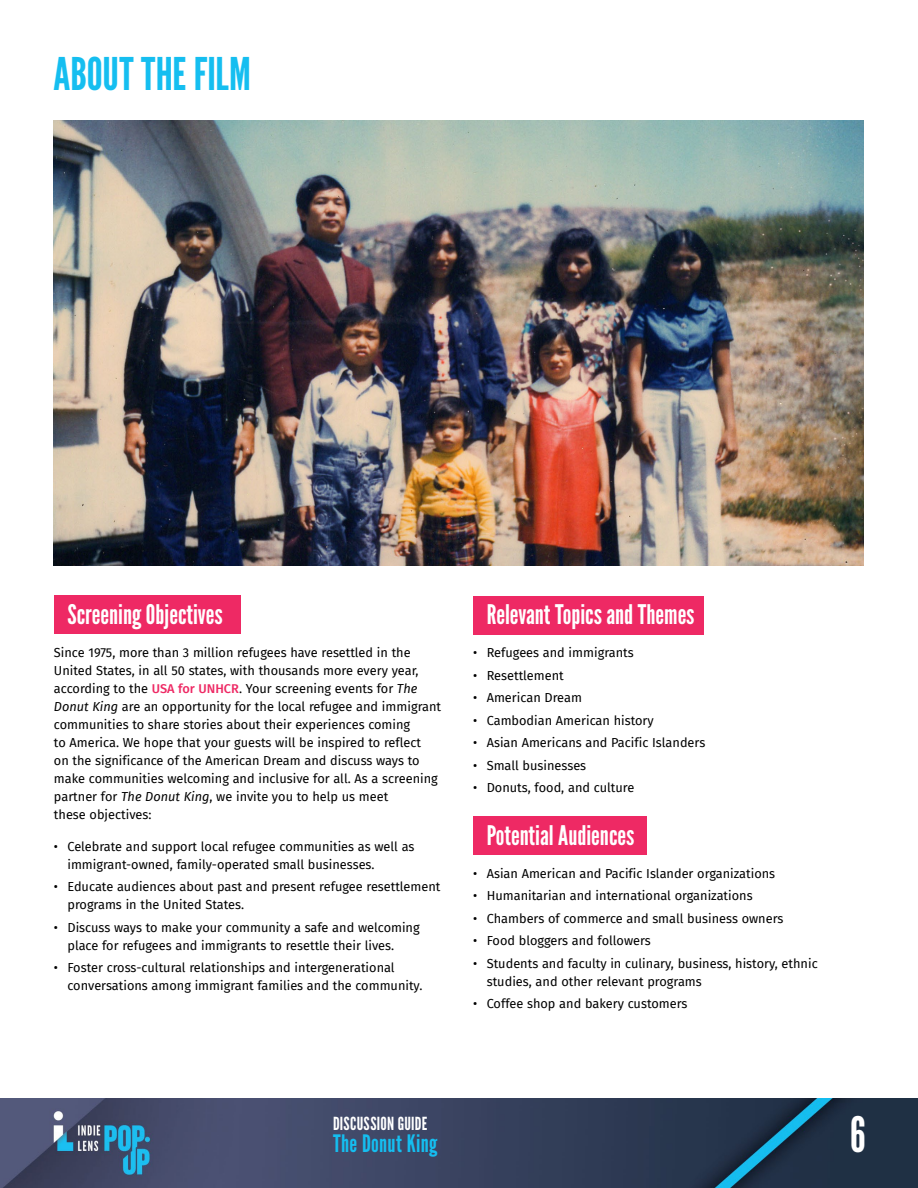
<style>
.page{position:relative;width:918px;height:1188px;background:#fff}
.page>*{position:absolute;margin:0;border:0;box-sizing:border-box;transform-origin:0 0}
.t1{font:48.75px "League Gothic";color:#fff;scale:.94 1}
.t2{font:45px "League Gothic";letter-spacing:.005em;color:#15bef0}
.t3{font:27px "League Gothic";color:#fff}
.t4{font:24px "League Gothic";letter-spacing:.015em;color:#15bef0}
.t5{font:18px "League Gothic";letter-spacing:.015em;color:#fff}
.t6{font:12.75px/18px "Fira Sans";color:#000}
.s1{font-weight:500;color:#ee2964}
.s2{font-style:italic}
</style>
<div class="page">
<img style="left:0;top:1098px;width:918px;height:90px">
<div style="left:54px;top:596px;width:187px;height:38px;background:#ee2964"></div>
<div style="left:473px;top:596px;width:231px;height:38px;background:#ee2964"></div>
<div style="left:473px;top:817px;width:174px;height:38px;background:#ee2964"></div>
<img style="left:53px;top:120px;width:810px;height:446px">
<h2 class="t2" style="left:54px;top:47px;width:199px">ABOUT THE FILM</h2>
<h3 class="t3" style="left:67px;top:598px;width:157px">Screening Objectives</h3>
<h3 class="t3" style="left:487px;top:598px;width:209px">Relevant Topics and Themes</h3>
<p class="t6" style="left:54px;top:644px;width:389px">Since 1975, more than 3 million refugees have resettled in the United States, in all 50 states, with thousands more every year, according to the <span class="s1">USA for UNHCR</span>. Your screening events for <span class="s2">The Donut King</span> are an opportunity for the local refugee and immigrant communities to share stories about their experiences coming<br>to America. We hope that your guests will be inspired to reflect<br>on the significance of the American Dream and discuss ways to make communities welcoming and inclusive for all. As a screening partner for <span class="s2">The Donut King</span>, we invite you to help us meet<br>these objectives:</p>
<p class="t6" style="left:67px;top:837px;width:349px;text-indent:-14px">• Celebrate and support local refugee communities as well as immigrant-owned, family-operated small businesses.</p>
<p class="t6" style="left:67px;top:877px;width:375px;text-indent:-14px">• Educate audiences about past and present refugee resettlement programs in the United States.</p>
<p class="t6" style="left:67px;top:918px;width:354px;text-indent:-14px">• Discuss ways to make your community a safe and welcoming place for refugees and immigrants to resettle their lives.</p>
<p class="t6" style="left:67px;top:958px;width:356px;text-indent:-14px">• Foster cross-cultural relationships and intergenerational conversations among immigrant families and the community.</p>
<p class="t6" style="left:473px;top:643px;width:162px">• Refugees and immigrants</p>
<p class="t6" style="left:473px;top:666px;width:92px">• Resettlement</p>
<p class="t6" style="left:473px;top:688px;width:110px">• American Dream</p>
<p class="t6" style="left:473px;top:711px;width:182px">• Cambodian American history</p>
<p class="t6" style="left:473px;top:733px;width:234px">• Asian Americans and Pacific Islanders</p>
<p class="t6" style="left:473px;top:756px;width:115px">• Small businesses</p>
<p class="t6" style="left:473px;top:778px;width:163px">• Donuts, food, and culture</p>
<h3 class="t3" style="left:487px;top:819px;width:149px">Potential Audiences</h3>
<p class="t6" style="left:473px;top:864px;width:303px">• Asian American and Pacific Islander organizations</p>
<p class="t6" style="left:473px;top:886px;width:281px">• Humanitarian and international organizations</p>
<p class="t6" style="left:473px;top:909px;width:312px">• Chambers of commerce and small business owners</p>
<p class="t6" style="left:473px;top:931px;width:179px">• Food bloggers and followers</p>
<p class="t6" style="left:487px;top:954px;width:333px;text-indent:-14px">• Students and faculty in culinary, business, history, ethnic studies, and other relevant programs</p>
<p class="t6" style="left:473px;top:994px;width:216px">• Coffee shop and bakery customers</p>
<h3 class="t5" style="left:333px;top:1112px;width:96px">DISCUSSION GUIDE</h3>
<h3 class="t4" style="left:333px;top:1129px;width:106px">The Donut King</h3>
<h1 class="t1" style="left:850px;top:1106px;width:18px">6</h1>
</div>
